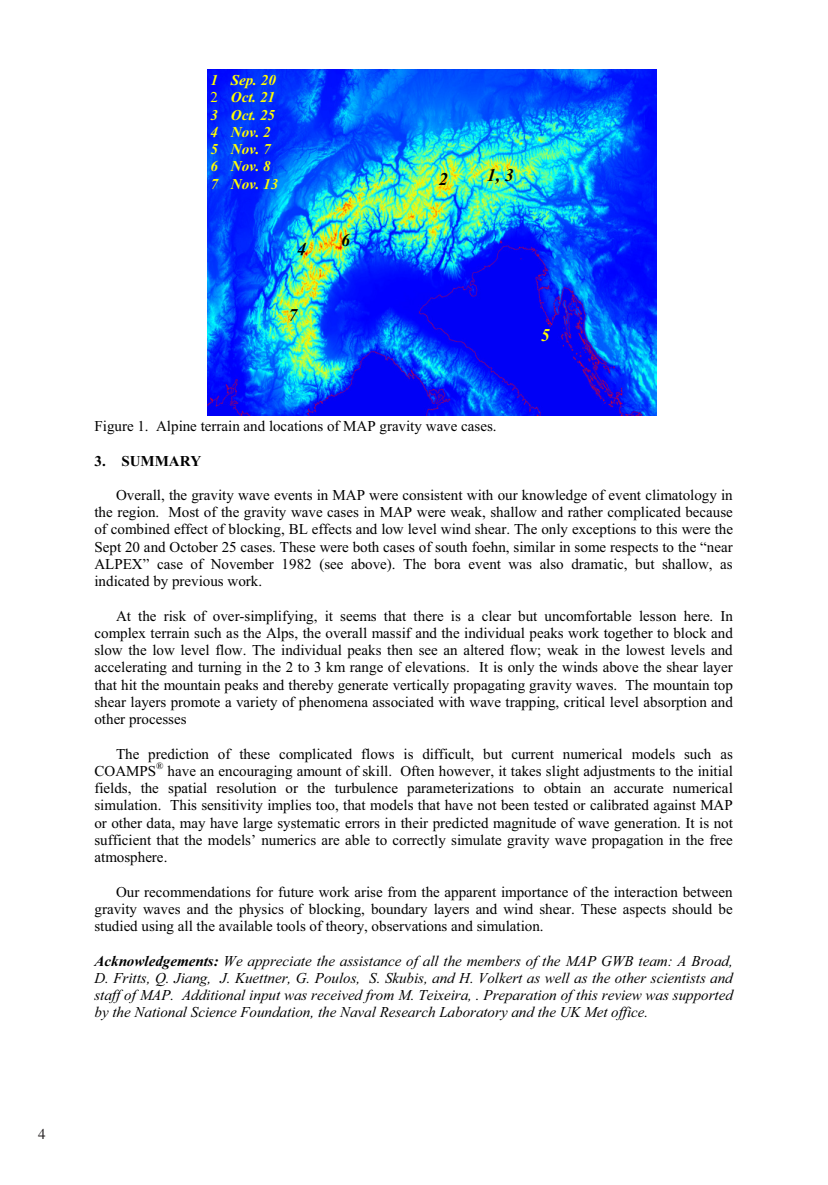
<style>
.page{position:relative;width:828px;height:1185px;background:#fff}
.page>*{position:absolute;margin:0;border:0;box-sizing:border-box;transform-origin:0 0}
.t1{font:italic 700 18px "Times New Roman";color:#000}
.t2{font:italic 700 18px "Times New Roman";color:#ff0}
.t3{font:15px/17.2px "Times New Roman";color:#000;text-align:justify}
.t4{font:italic 15px/17.2px "Times New Roman";color:#000;text-align:justify}
.t5{font:italic 700 15px/17.2px "Times New Roman";color:#ff0}
.t6{font:700 15px "Times New Roman";color:#000}
.t7{font:15px "Times Roman";color:#231f20}
.s1{font-weight:400;font-style:normal}
.s2{font-weight:700}
</style>
<div class="page">
<img style="left:207px;top:70px;width:450px;height:346px">
<p class="t7" style="left:38px;top:1128px;width:9px">4</p>
<p class="t5" style="left:211px;top:73px;width:69px">1 Sep. 20<br><span class="s1">2</span> Oct. 21<br>3 Oct. 25<br>4 Nov. 2<br>5 Nov. 7<br>6 Nov. 8<br>7 Nov. 13</p>
<p class="t1" style="left:297px;top:243px;width:10px">4</p>
<p class="t1" style="left:288px;top:309px;width:10px">7</p>
<p class="t1" style="left:341px;top:234px;width:10px">6</p>
<p class="t1" style="left:439px;top:173px;width:10px">2</p>
<p class="t1" style="left:487px;top:169px;width:28px">1, 3</p>
<p class="t2" style="left:541px;top:329px;width:10px">5</p>
<p class="t3" style="left:94px;top:419px;width:404px">Figure 1. Alpine terrain and locations of MAP gravity wave cases.</p>
<p class="t6" style="left:94px;top:456px;width:109px">3. SUMMARY</p>
<p class="t3" style="left:94px;top:488px;width:640px;text-indent:22px">Overall, the gravity wave events in MAP were consistent with our knowledge of event climatology in the region. Most of the gravity wave cases in MAP were weak, shallow and rather complicated because of combined effect of blocking, BL effects and low level wind shear. The only exceptions to this were the Sept 20 and October 25 cases. These were both cases of south foehn, similar in some respects to the “near ALPEX” case of November 1982 (see above). The bora event was also dramatic, but shallow, as indicated by previous work.</p>
<p class="t3" style="left:94px;top:608px;width:640px;text-indent:22px">At the risk of over-simplifying, it seems that there is a clear but uncomfortable lesson here. In complex terrain such as the Alps, the overall massif and the individual peaks work together to block and slow the low level flow. The individual peaks then see an altered flow; weak in the lowest levels and accelerating and turning in the 2 to 3 km range of elevations. It is only the winds above the shear layer that hit the mountain peaks and thereby generate vertically propagating gravity waves. The mountain top shear layers promote a variety of phenomena associated with wave trapping, critical level absorption and other processes</p>
<p class="t3" style="left:94px;top:746px;width:640px;text-indent:22px">The prediction of these complicated flows is difficult, but current numerical models such as COAMPS<sup>®</sup> have an encouraging amount of skill. Often however, it takes slight adjustments to the initial fields, the spatial resolution or the turbulence parameterizations to obtain an accurate numerical simulation. This sensitivity implies too, that models that have not been tested or calibrated against MAP or other data, may have large systematic errors in their predicted magnitude of wave generation. It is not sufficient that the models’ numerics are able to correctly simulate gravity wave propagation in the free atmosphere.</p>
<p class="t3" style="left:94px;top:884px;width:640px;text-indent:22px">Our recommendations for future work arise from the apparent importance of the interaction between gravity waves and the physics of blocking, boundary layers and wind shear. These aspects should be studied using all the available tools of theory, observations and simulation.</p>
<p class="t4" style="left:94px;top:953px;width:640px"><span class="s2">Acknowledgements:</span> We appreciate the assistance of all the members of the MAP GWB team: A Broad, D. Fritts, Q. Jiang, J. Kuettner, G. Poulos, S. Skubis, and H. Volkert as well as the other scientists and staff of MAP. Additional input was received from M. Teixeira, . Preparation of this review was supported by the National Science Foundation, the Naval Research Laboratory and the UK Met office.</p>
</div>
